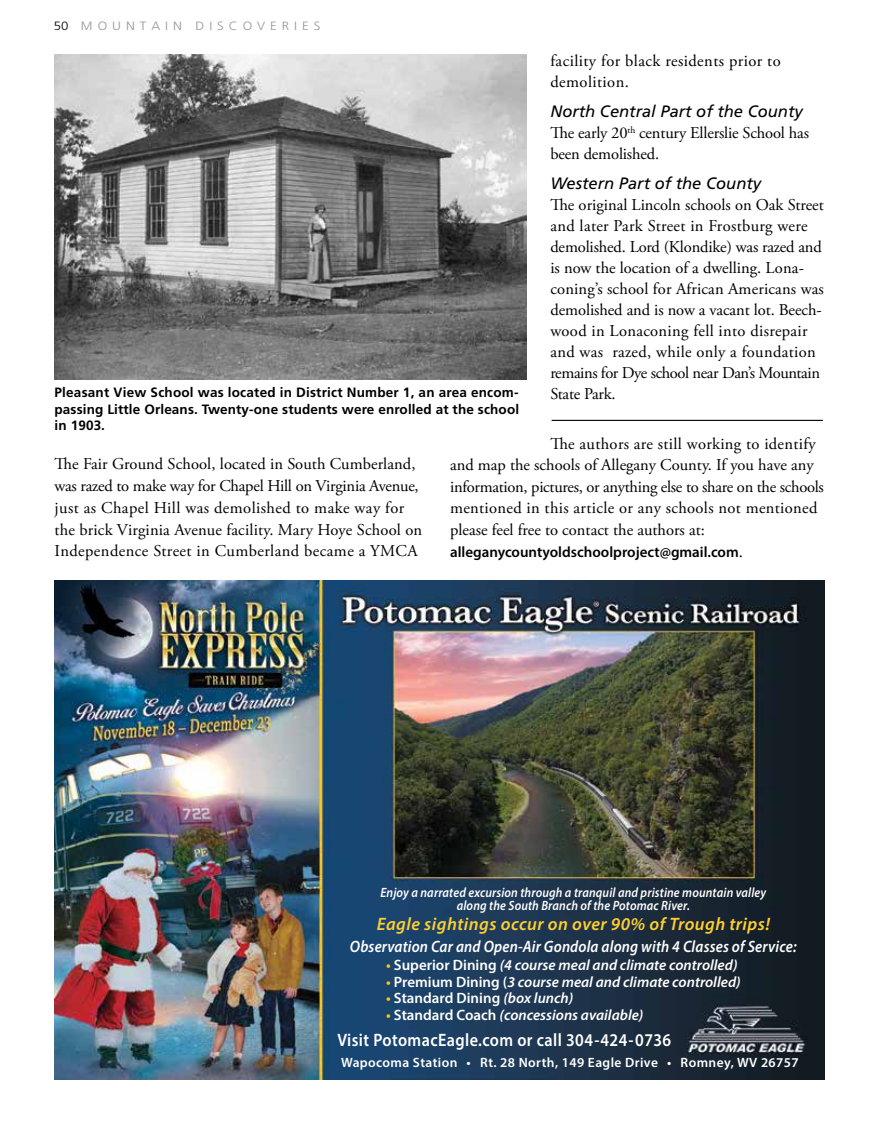
<style>
.page{position:relative;width:878px;height:1134px;background:#fff}
.page>*{position:absolute;margin:0;border:0;box-sizing:border-box;transform-origin:0 0}
.t1{font:italic 600 18px "Myriad Pro";letter-spacing:.025em;color:#ffcf31}
.t2{font:600 18px "Myriad Pro";letter-spacing:.025em;color:#fff;scale:.9 1}
.t3{font:16.5px/21px "Adobe Garamond Pro";letter-spacing:.005em;color:#000}
.t4{font:italic 600 16.5px "Myriad Pro";letter-spacing:.01em;color:#fff;scale:.9 1}
.t5{font:italic 16.5px "Frutiger";color:#000}
.t6{font:16.5px/21px "Adobe Garamond Pro";letter-spacing:.025em;color:#000}
.t7{font:italic 600 15px "Myriad Pro";color:#fff}
.t8{font:600 15px "Myriad Pro";color:#000}
.t9{font:600 15px "Myriad Pro";color:#fff}
.t10{font:700 13.5px/16.5px "Frutiger";letter-spacing:.01em;color:#000;text-align:justify}
.t11{font:italic 600 13.5px/13.5px "Myriad Pro";letter-spacing:.01em;color:#fff;text-align:center;scale:.9 1}
.t12{font:600 13.5px "Myriad Pro";letter-spacing:.03em;color:#fff}
.t13{font:300 12px "Frutiger";color:#939598;scale:1.1 1}
.s1{color:#000}
.s2{font-family:"Adobe Garamond Pro";font-weight:400;font-size:16.5px}
.s3{font-style:normal;color:#ffc60b}
.s4{font-style:normal}
.s5{color:#ffc60b}
.s6{font-style:italic}
</style>
<div class="page">
<img style="left:54px;top:54px;width:472px;height:325px">
<hr style="left:551px;top:420px;width:271px;height:1px;background:#000">
<img style="left:55px;top:580px;width:769px;height:500px">
<p class="t13" style="left:54px;top:19px;width:244px"><span class="s1">50</span> M O U N T A I N D I S C O V E R I E S</p>
<p class="t6" style="left:550px;top:51px;width:232px">facility for black residents prior to demolition.</p>
<p class="t5" style="left:550px;top:102px;width:254px">North Central Part of the County</p>
<p class="t3" style="left:550px;top:123px;width:260px">The early 20<sup>th</sup> century Ellerslie School has been demolished.</p>
<p class="t5" style="left:550px;top:174px;width:212px">Western Part of the County</p>
<p class="t3" style="left:550px;top:195px;width:275px">The original Lincoln schools on Oak Street and later Park Street in Frostburg were demolished. Lord (Klondike) was razed and is now the location of a dwelling. Lona&shy;coning’s school for African Americans was demolished and is now a vacant lot. Beech&shy;wood in Lonaconing fell into disrepair and was razed, while only a foundation remains for Dye school near Dan’s Mountain State Park.</p>
<p class="t3" style="left:450px;top:433px;width:375px;line-height:21.6px;text-indent:100px">The authors are still working to identify and map the schools of Allegany County. If you have any information, pictures, or anything else to share on the schools mentioned in this article or any schools not mentioned please feel free to contact the authors at:</p>
<p class="t8" style="left:450px;top:542px;width:294px">alleganycountyoldschoolproject@gmail.com<span class="s2">.</span></p>
<p class="t10" style="left:55px;top:384px;width:466px">Pleasant View School was located in District Number 1, an area encom&shy;passing Little Orleans. Twenty-one students were enrolled at the school in 1903.</p>
<p class="t3" style="left:55px;top:454px;width:369px;line-height:21.8px">The Fair Ground School, located in South Cumberland, was razed to make way for Chapel Hill on Virginia Avenue, just as Chapel Hill was demolished to make way for the brick Virginia Avenue facility. Mary Hoye School on Independence Street in Cumberland became a YMCA</p>
<p class="t11" style="left:380px;top:885px;width:430px">Enjoy a narrated excursion through a tranquil and pristine mountain valley along the South Branch of the Potomac River.</p>
<p class="t1" style="left:377px;top:912px;width:394px">Eagle sightings occur on over 90% of Trough trips!</p>
<p class="t4" style="left:350px;top:936px;width:498px">Observation Car and Open-Air Gondola along with 4 Classes of Service:</p>
<p class="t7" style="left:386px;top:956px;width:353px"><span class="s3">•</span> <span class="s4">Superior Dining</span> (4 course meal and climate controlled)</p>
<p class="t7" style="left:386px;top:972px;width:356px"><span class="s3">•</span> <span class="s4">Premium Dining (</span>3 course meal and climate controlled)</p>
<p class="t9" style="left:386px;top:989px;width:189px"><span class="s5">•</span> Standard Dining <span class="s6">(box lunch)</span></p>
<p class="t7" style="left:386px;top:1005px;width:259px"><span class="s3">•</span> <span class="s4">Standard Coach</span> (concessions available)</p>
<p class="t2" style="left:337px;top:1029px;width:372px">Visit PotomacEagle.com or call 304-424-0736</p>
<p class="t12" style="left:341px;top:1053px;width:459px">Wapocoma Station • Rt. 28 North, 149 Eagle Drive • Romney, WV 26757</p>
</div>
